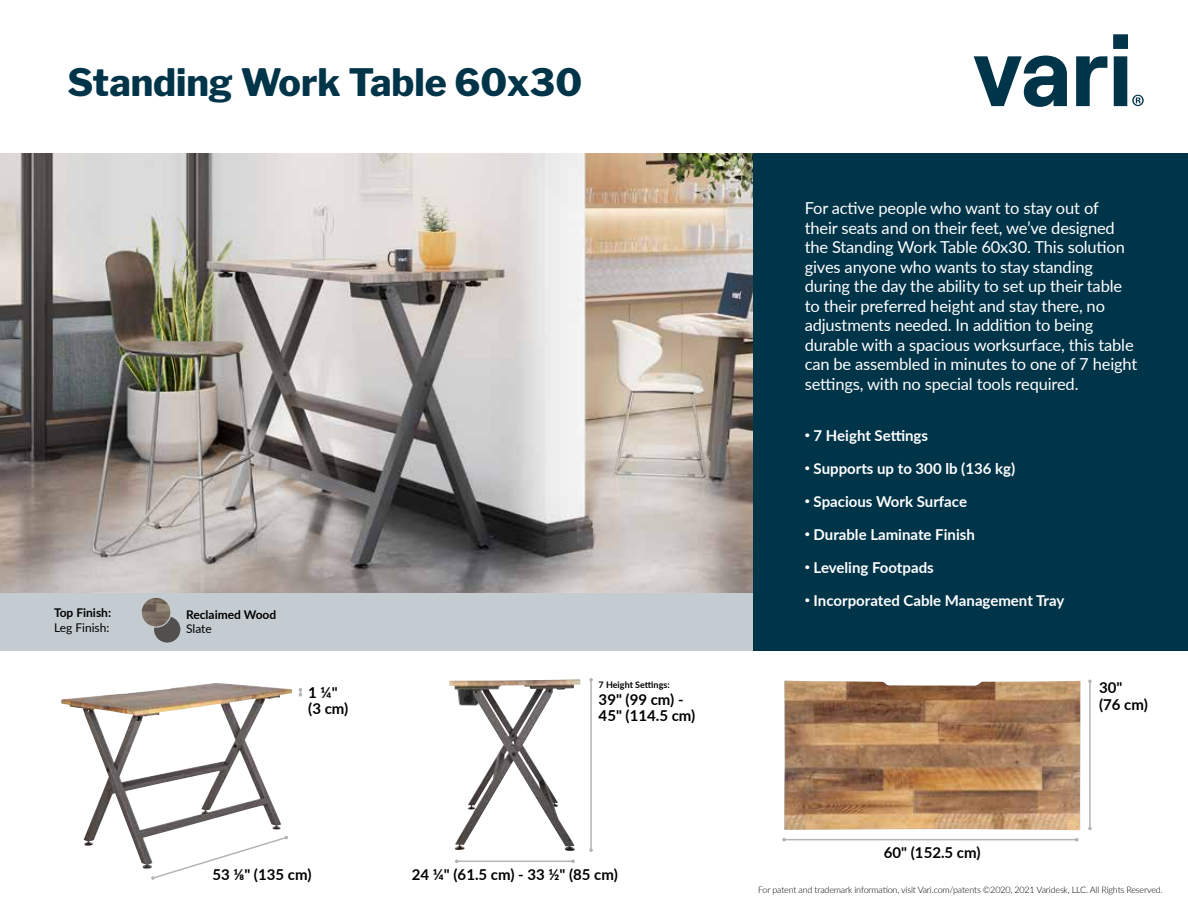
<style>
.page{position:relative;width:1188px;height:918px;background:#fff}
.page>*{position:absolute;margin:0;border:0;box-sizing:border-box;transform-origin:0 0}
.t1{font:800 37.5px "Libre Franklin";color:#003449}
.Body_Copy{font:16.5px/19.5px "Lato";letter-spacing:-.01em;color:#fff}
.Icon_Description{font:700 15px "Lato";color:#fff}
.t2{font:700 15px "Lato";color:#000}
.Icon_Description-2{font:700 12px "Lato";color:#000}
.Icon_Description-3{font:12px "Lato";color:#000}
.legal{font:300 9px "Lato";letter-spacing:-.02em;color:#000}
.t3{font:700 9px "Lato";color:#000}
</style>
<div class="page">
<div style="left:752px;top:153px;width:436px;height:498px;background:#003449"></div>
<div style="left:0;top:589px;width:752px;height:62px;background:#c5ccd1"></div>
<svg style="left:974px;top:34px;width:170px;height:73px"></svg>
<img style="left:0;top:153px;width:752px;height:439px">
<svg style="left:151px;top:836px;width:137px;height:44px"></svg>
<img style="left:449px;top:679px;width:128px;height:171px">
<hr style="left:590px;top:680px;width:2px;height:170px;background:#000">
<svg style="left:589px;top:678px;width:4px;height:4px"></svg>
<svg style="left:589px;top:848px;width:4px;height:4px"></svg>
<hr style="left:457px;top:861px;width:116px;height:1px;background:#000">
<svg style="left:571px;top:860px;width:4px;height:3px"></svg>
<img style="left:61px;top:683px;width:220px;height:186px">
<svg style="left:299px;top:688px;width:3px;height:9px"></svg>
<img style="left:141px;top:597px;width:30px;height:30px;border-radius:15px">
<div style="left:141px;top:597px;width:30px;height:31px;border:1px solid #c5ccd1;border-radius:50%"></div>
<svg style="left:154px;top:617px;width:26px;height:26px"></svg>
<hr style="left:1089px;top:681px;width:2px;height:147px;background:#000">
<svg style="left:1088px;top:680px;width:4px;height:3px"></svg>
<svg style="left:1088px;top:827px;width:4px;height:3px"></svg>
<img style="left:784px;top:681px;width:297px;height:149px">
<hr style="left:784px;top:839px;width:293px;height:1px;background:#000">
<svg style="left:782px;top:838px;width:4px;height:3px"></svg>
<p class="t1" style="left:68px;top:60px;width:516px">Standing Work Table 60x30</p>
<p class="Icon_Description-2" style="left:54px;top:604px;width:59px">Top Finish:</p>
<p class="Icon_Description-3" style="left:54px;top:619px;width:57px">Leg Finish:</p>
<p class="Icon_Description-2" style="left:186px;top:606px;width:92px">Reclaimed Wood</p>
<p class="Icon_Description-3" style="left:186px;top:620px;width:27px">Slate</p>
<p class="t2" style="left:308px;top:681px;width:31px">1 ¼"</p>
<p class="t2" style="left:308px;top:698px;width:42px">(3 cm)</p>
<p class="t2" style="left:212px;top:863px;width:101px">53 ⅛" (135 cm)</p>
<p class="t3" style="left:599px;top:678px;width:73px">7 Height Settings:</p>
<p class="t2" style="left:599px;top:688px;width:87px">39" (99 cm) -</p>
<p class="t2" style="left:599px;top:705px;width:98px">45" (114.5 cm)</p>
<p class="t2" style="left:412px;top:863px;width:208px">24 ¼" (61.5 cm) - 33 ½" (85 cm)</p>
<p class="Body_Copy" style="left:805px;top:198px;width:334px">For active people who want to stay out of<br>their seats and on their feet, we’ve designed the Standing Work Table 60x30. This solution gives anyone who wants to stay standing during the day the ability to set up their table to their preferred height and stay there, no adjustments needed. In addition to being durable with a spacious worksurface, this table can be assembled in minutes to one of 7 height settings, with no special tools required.</p>
<p class="Icon_Description" style="left:805px;top:425px;width:125px"><sup>•</sup> 7 Height Settings</p>
<p class="Icon_Description" style="left:805px;top:458px;width:212px"><sup>•</sup> Supports up to 300 lb (136 kg)</p>
<p class="Icon_Description" style="left:805px;top:491px;width:164px"><sup>•</sup> Spacious Work Surface</p>
<p class="Icon_Description" style="left:805px;top:524px;width:172px"><sup>•</sup> Durable Laminate Finish</p>
<p class="Icon_Description" style="left:805px;top:557px;width:131px"><sup>•</sup> Leveling Footpads</p>
<p class="Icon_Description" style="left:805px;top:590px;width:261px"><sup>•</sup> Incorporated Cable Management Tray</p>
<p class="t2" style="left:1099px;top:677px;width:25px">30"</p>
<p class="t2" style="left:1099px;top:693px;width:50px">(76 cm)</p>
<p class="t2" style="left:884px;top:842px;width:98px">60" (152.5 cm)</p>
<p class="legal" style="left:758px;top:883px;width:406px">For patent and trademark information, visit Vari.com/patents ©2020, 2021 Varidesk, LLC. All Rights Reserved.</p>
</div>
